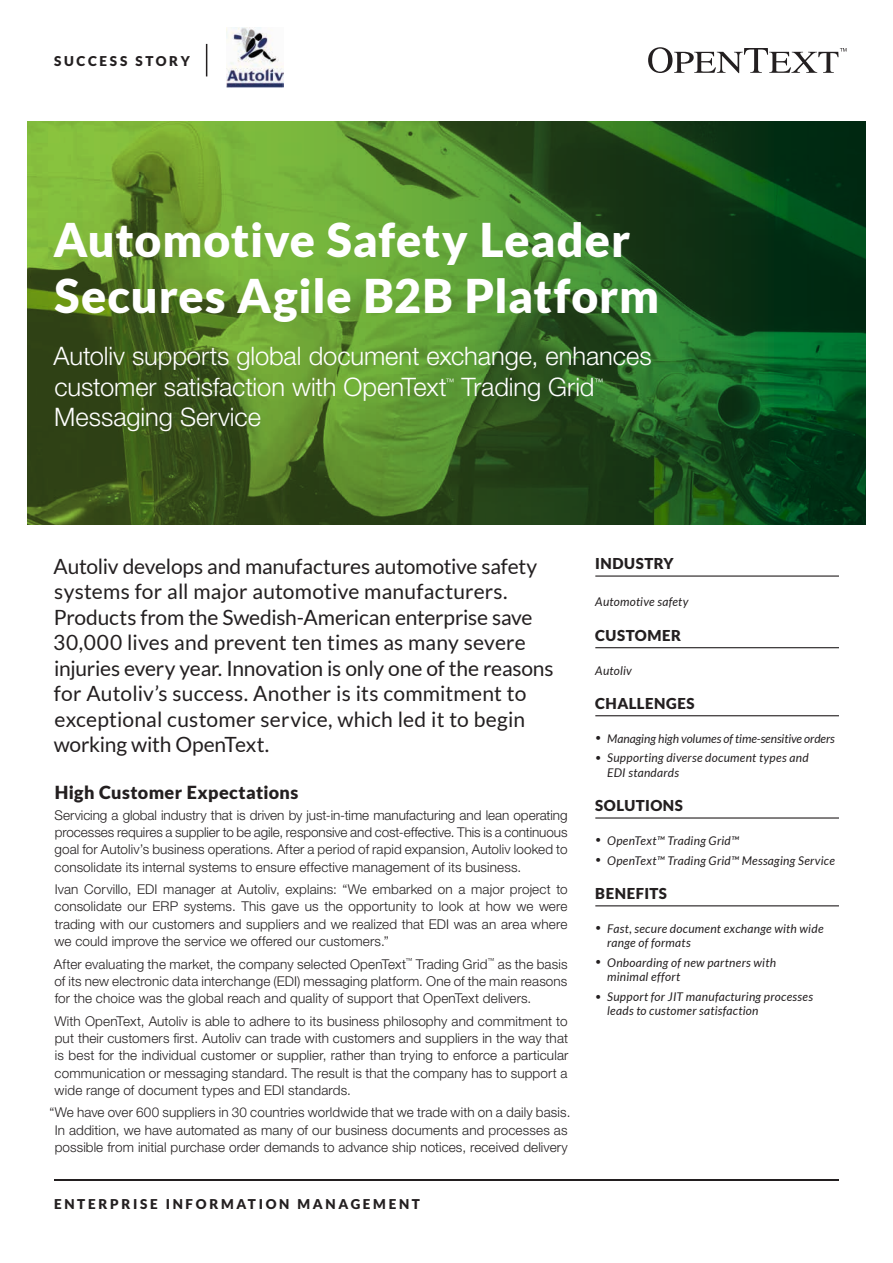
<style>
.page{position:relative;width:893px;height:1263px;background:#fff}
.page>*{position:absolute;margin:0;border:0;box-sizing:border-box;transform-origin:0 0}
.t1{font:900 46.5px/55.8px "Lato";letter-spacing:.015em;color:#fff}
.t2{font:300 25.5px/30.6px "Helvetica Neue LT Std";letter-spacing:-.005em;color:#fff}
.t3{font:21px/25.5px "Lato";color:#231f20}
.t4{font:900 18px "Lato";letter-spacing:.02em;color:#231f20}
.t5{font:900 15px "Lato";letter-spacing:.035em;color:#231f20}
.t6{font:300 13.5px/17.2px "Helvetica Neue LT Std";letter-spacing:.01em;color:#231f20;text-align:justify}
.t7{font:900 13.5px "Lato";letter-spacing:.2em;color:#231f20}
.t8{font:italic 12px/14.4px "Lato";letter-spacing:.02em;color:#231f20}
.t9{font:italic 12px "Lato";letter-spacing:-.005em;color:#231f20}
.t10{font:300 9px "Helvetica Neue LT Std";color:#fff}
.s1{font-size:10.5px}
</style>
<div class="page">
<hr style="left:206px;top:44px;width:1px;height:32px;background:#231f20">
<hr style="left:54px;top:1180px;width:785px;height:1px;background:#231f20">
<svg style="left:648px;top:47px;width:198px;height:26px"></svg>
<hr style="left:595px;top:575px;width:244px;height:2px;background:#231f20">
<hr style="left:595px;top:647px;width:244px;height:1px;background:#231f20">
<hr style="left:595px;top:715px;width:244px;height:1px;background:#231f20">
<hr style="left:595px;top:817px;width:244px;height:1px;background:#231f20">
<hr style="left:595px;top:905px;width:244px;height:1px;background:#231f20">
<img style="left:27px;top:122px;width:839px;height:403px">
<img style="left:226px;top:28px;width:57px;height:59px">
<p class="t7" style="left:54px;top:53px;width:138px">SUCCESS STORY</p>
<h1 class="t1" style="left:53px;top:211px;width:607px">Automotive Safety Leader<br>Secures Agile B2B Platform</h1>
<h2 class="t2" style="left:54px;top:340px;width:600px">Autoliv supports global document exchange, enhances customer satisfaction with OpenText</h2>
<p class="t10" style="left:446px;top:377px;width:10px">™</p>
<h2 class="t2" style="left:462px;top:371px;width:134px">Trading Grid</h2>
<p class="t10" style="left:594px;top:377px;width:10px">™</p>
<h2 class="t2" style="left:54px;top:401px;width:208px">Messaging Service</h2>
<p class="t3" style="left:53px;top:553px;width:502px">Autoliv develops and manufactures automotive safety systems for all major automotive manufacturers.<br>Products from the Swedish-American enterprise save 30,000 lives and prevent ten times as many severe injuries every year. Innovation is only one of the reasons for Autoliv’s success. Another is its commitment to exceptional customer service, which led it to begin working with OpenText.</p>
<h3 class="t4" style="left:55px;top:782px;width:245px">High Customer Expectations</h3>
<p class="t6" style="left:55px;top:806px;width:515px">Servicing a global industry that is driven by just-in-time manufacturing and lean operating processes requires a supplier to be agile, responsive and cost-effective. This is a continuous goal for Autoliv’s business operations. After a period of rapid expansion, Autoliv looked to consolidate its internal systems to ensure effective management of its business.</p>
<p class="t6" style="left:55px;top:880px;width:515px">Ivan Corvillo, EDI manager at Autoliv, explains: “We embarked on a major project to consolidate our ERP systems. This gave us the opportunity to look at how we were trading with our customers and suppliers and we realized that EDI was an area where we could improve the service we offered our customers.”</p>
<p class="t6" style="left:54px;top:955px;width:515px">After evaluating the market, the company selected OpenText<sup>™</sup> Trading Grid<sup>™</sup> as the basis of its new electronic data interchange (EDI) messaging platform. One of the main reasons for the choice was the global reach and quality of support that OpenText delivers.</p>
<p class="t6" style="left:55px;top:1012px;width:515px">With OpenText, Autoliv is able to adhere to its business philosophy and commitment to put their customers first. Autoliv can trade with customers and suppliers in the way that is best for the individual customer or supplier, rather than trying to enforce a particular communication or messaging standard. The result is that the company has to support a wide range of document types and EDI standards.</p>
<p class="t6" style="left:50px;top:1104px;width:522px;text-align:center">“We have over 600 suppliers in 30 countries worldwide that we trade with on a daily basis.<br>In addition, we have automated as many of our business documents and processes as possible from initial purchase order demands to advance ship notices, received delivery</p>
<p class="t7" style="left:54px;top:1196px;width:367px">ENTERPRISE INFORMATION MANAGEMENT</p>
<p class="t5" style="left:595px;top:555px;width:80px">INDUSTRY</p>
<p class="t8" style="left:595px;top:595px;width:95px">Automotive safety</p>
<p class="t5" style="left:595px;top:626px;width:87px">CUSTOMER</p>
<p class="t8" style="left:595px;top:663px;width:38px">Autoliv</p>
<p class="t5" style="left:595px;top:694px;width:101px">CHALLENGES</p>
<p class="t9" style="left:595px;top:731px;width:241px"><span class="s1">•</span> Managing high volumes of time-sensitive orders</p>
<p class="t8" style="left:607px;top:751px;width:203px;text-indent:-12px"><span class="s1">•</span> Supporting diverse document types and<br>EDI standards</p>
<p class="t5" style="left:595px;top:797px;width:89px">SOLUTIONS</p>
<p class="t8" style="left:595px;top:833px;width:145px"><span class="s1">•</span> OpenText™ Trading Grid™</p>
<p class="t8" style="left:595px;top:853px;width:241px"><span class="s1">•</span> OpenText™ Trading Grid™ Messaging Service</p>
<p class="t5" style="left:595px;top:884px;width:73px">BENEFITS</p>
<p class="t8" style="left:607px;top:921px;width:218px;text-indent:-12px"><span class="s1">•</span> Fast, secure document exchange with wide range of formats</p>
<p class="t8" style="left:607px;top:956px;width:170px;text-indent:-12px"><span class="s1">•</span> Onboarding of new partners with minimal effort</p>
<p class="t8" style="left:607px;top:990px;width:207px;text-indent:-12px"><span class="s1">•</span> Support for JIT manufacturing processes leads to customer satisfaction</p>
</div>
